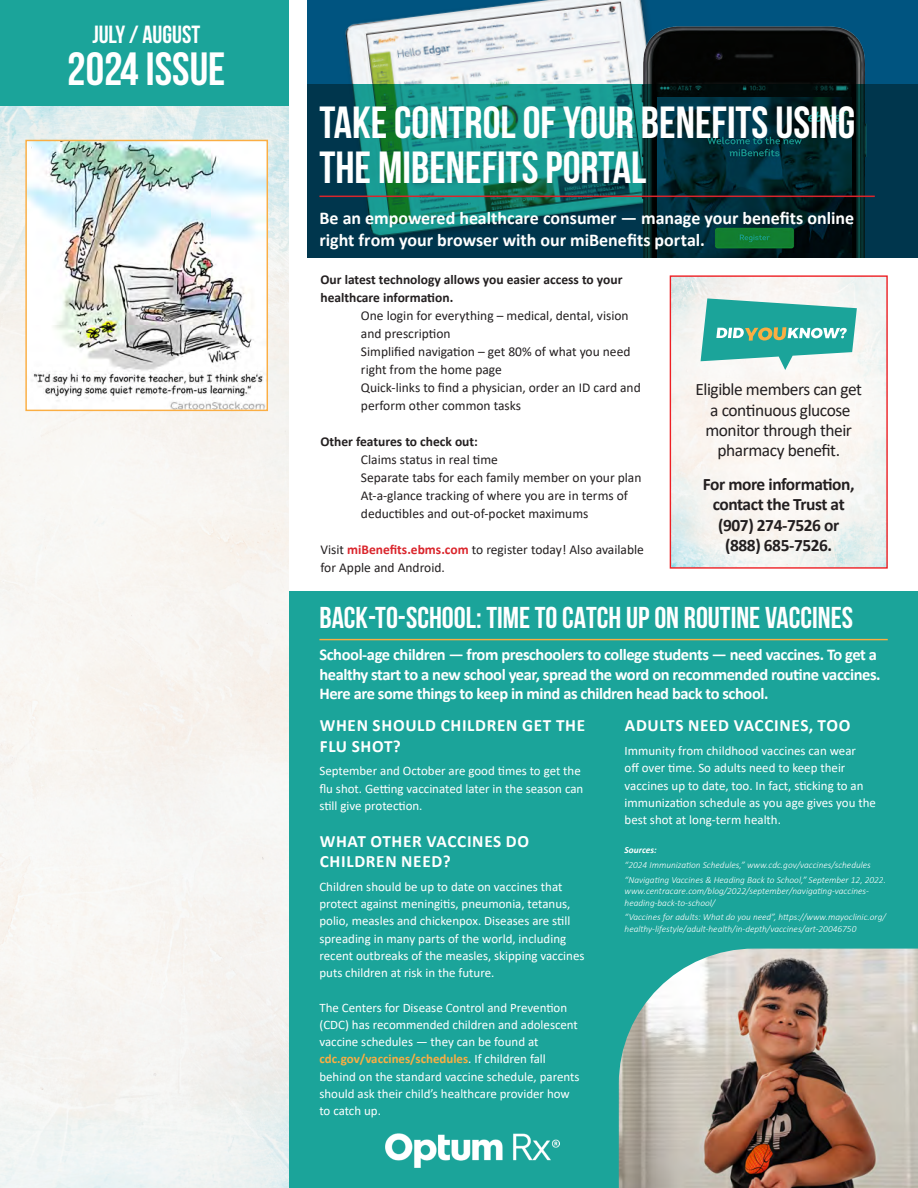
<style>
.page{position:relative;width:918px;height:1188px;background:#fff}
.page>*{position:absolute;margin:0;border:0;box-sizing:border-box;transform-origin:0 0}
.t1{font:700 46.65px "Bebas Neue";color:#fff}
.t2{font:700 45px/45px "Bebas Neue";color:#fff}
.t3{font:700 30.15px "Bebas Neue";color:#fff}
.t4{font:700 24.9px "Bebas Neue";color:#fff}
.t5{font:700 18px/22.5px "Calibri";color:#fff}
.t6{font:17.4px/20.4px "Calibri";letter-spacing:-.025em;color:#231f20;text-align:center}
.t7{font:700 17.4px/20.4px "Calibri";letter-spacing:-.025em;color:#231f20;text-align:center}
.t8{font:700 17.25px/20.1px "Calibri";letter-spacing:.04em;color:#fff}
.t9{font:700 16.5px/19.5px "Calibri";letter-spacing:-.025em;color:#fff}
.t10{font:13.5px/18px "Calibri";color:#231f20}
.t11{font:700 13.5px/18px "Calibri";color:#231f20}
.t12{font:12.9px/17.2px "Calibri";color:#fff}
.t13{font:italic 300 9.3px/11.6px "Calibri";color:#fff}
.t14{font:italic 700 9.3px "Calibri";color:#fff}
.s1{font-weight:700;color:#fff}
.s2{font-weight:700;color:#da252c}
.s3{font-weight:700;color:#fbae43}
</style>
<div class="page">
<div style="left:288px;top:591px;width:630px;height:597px;background:#1ba49a"></div>
<img style="left:0;top:105px;width:288px;height:1083px">
<div style="left:308px;top:0;width:610px;height:257px;background:#005480"></div>
<img style="left:319px;top:0;width:376px;height:258px">
<img style="left:638px;top:25px;width:227px;height:59px">
<svg style="left:308px;top:84px;width:610px;height:173px;background:#095052"></svg>
<hr style="left:319px;top:196px;width:556px;height:1px;background:#da252c">
<img style="left:27px;top:142px;width:239px;height:267px">
<div style="left:25px;top:140px;width:243px;height:271px;border:1px solid #fbae43"></div>
<div style="left:0;top:0;width:288px;height:105px;background:#1ba49a"></div>
<hr style="left:319px;top:639px;width:569px;height:1px;background:#fbae43">
<img style="left:385px;top:1133px;width:175px;height:35px">
<img style="left:672px;top:277px;width:214px;height:290px">
<div style="left:670px;top:275px;width:218px;height:294px;border:1px solid #ee1f23"></div>
<svg style="left:701px;top:298px;width:156px;height:72px"></svg>
<img style="left:619px;top:949px;width:299px;height:239px">
<p class="t4" style="left:92px;top:21px;width:109px">JULY / AUGUST</p>
<p class="t1" style="left:67px;top:43px;width:160px">2024 ISSUE</p>
<p class="t2" style="left:319px;top:100px;width:538px">TAKE CONTROL OF YOUR BENEFITS USING<br>THE MIBENEFITS PORTAL</p>
<p class="t5" style="left:319px;top:206px;width:536px">Be an empowered healthcare consumer — manage your benefits online right from your browser with our miBenefits portal.</p>
<p class="t11" style="left:320px;top:270px;width:304px">Our latest technology allows you easier access to your healthcare information.</p>
<p class="t10" style="left:361px;top:306px;width:269px;text-indent:-20px"><span class="s1">•</span> One login for everything – medical, dental, vision and prescription</p>
<p class="t10" style="left:361px;top:342px;width:271px;text-indent:-20px"><span class="s1">•</span> Simplified navigation – get 80% of what you need right from the home page</p>
<p class="t10" style="left:361px;top:378px;width:281px;text-indent:-20px"><span class="s1">•</span> Quick-links to find a physician, order an ID card and perform other common tasks</p>
<p class="t11" style="left:320px;top:432px;width:159px">Other features to check out:</p>
<p class="t10" style="left:341px;top:450px;width:159px"><span class="s1">•</span> Claims status in real time</p>
<p class="t10" style="left:341px;top:468px;width:302px"><span class="s1">•</span> Separate tabs for each family member on your plan</p>
<p class="t10" style="left:361px;top:486px;width:269px;text-indent:-20px"><span class="s1">•</span> At-a-glance tracking of where you are in terms of deductibles and out-of-pocket maximums</p>
<p class="t10" style="left:320px;top:540px;width:325px">Visit <span class="s2">miBenefits.ebms.com</span> to register today! Also available for Apple and Android.</p>
<p class="t6" style="left:695px;top:379px;width:168px">Eligible members can get a continuous glucose monitor through their pharmacy benefit.</p>
<p class="t7" style="left:703px;top:474px;width:153px">For more information, contact the Trust at (907) 274-7526 or</p>
<p class="t7" style="left:725px;top:535px;width:109px">(888) 685-7526.</p>
<p class="t3" style="left:319px;top:601px;width:535px">BACK-TO-SCHOOL: TIME TO CATCH UP ON ROUTINE VACCINES</p>
<p class="t9" style="left:319px;top:645px;width:563px">School-age children — from preschoolers to college students — need vaccines. To get a healthy start to a new school year, spread the word on recommended routine vaccines.<br>Here are some things to keep in mind as children head back to school.</p>
<p class="t8" style="left:320px;top:715px;width:267px">WHEN SHOULD CHILDREN GET THE<br>FLU SHOT?</p>
<p class="t12" style="left:319px;top:762px;width:265px">September and October are good times to get the flu shot. Getting vaccinated later in the season can still give protection.</p>
<p class="t8" style="left:320px;top:831px;width:211px">WHAT OTHER VACCINES DO<br>CHILDREN NEED?</p>
<p class="t12" style="left:319px;top:878px;width:267px">Children should be up to date on vaccines that protect against meningitis, pneumonia, tetanus, polio, measles and chickenpox. Diseases are still spreading in many parts of the world, including recent outbreaks of the measles, skipping vaccines puts children at risk in the future.</p>
<p class="t12" style="left:319px;top:998px;width:262px">The Centers for Disease Control and Prevention (CDC) has recommended children and adolescent vaccine schedules — they can be found at <span class="s3">cdc.gov/vaccines/schedules</span>. If children fall behind on the standard vaccine schedule, parents should ask their child’s healthcare provider how to catch up.</p>
<p class="t8" style="left:625px;top:715px;width:227px">ADULTS NEED VACCINES, TOO</p>
<p class="t12" style="left:625px;top:742px;width:253px">Immunity from childhood vaccines can wear<br>off over time. So adults need to keep their vaccines up to date, too. In fact, sticking to an immunization schedule as you age gives you the best shot at long-term health.</p>
<p class="t14" style="left:625px;top:843px;width:34px">Sources:</p>
<p class="t13" style="left:625px;top:859px;width:248px">“2024 Immunization Schedules,” www.cdc.gov/vaccines/schedules</p>
<p class="t13" style="left:625px;top:874px;width:263px">“Navigating Vaccines &amp; Heading Back to School,” September 12, 2022. www.centracare.com/blog/2022/september/navigating-vaccines&shy;heading-back-to-school/</p>
<p class="t13" style="left:625px;top:912px;width:263px">“Vaccines for adults: What do you need”, https://www.mayoclinic.org/ healthy-lifestyle/adult-health/in-depth/vaccines/art-20046750</p>
</div>
